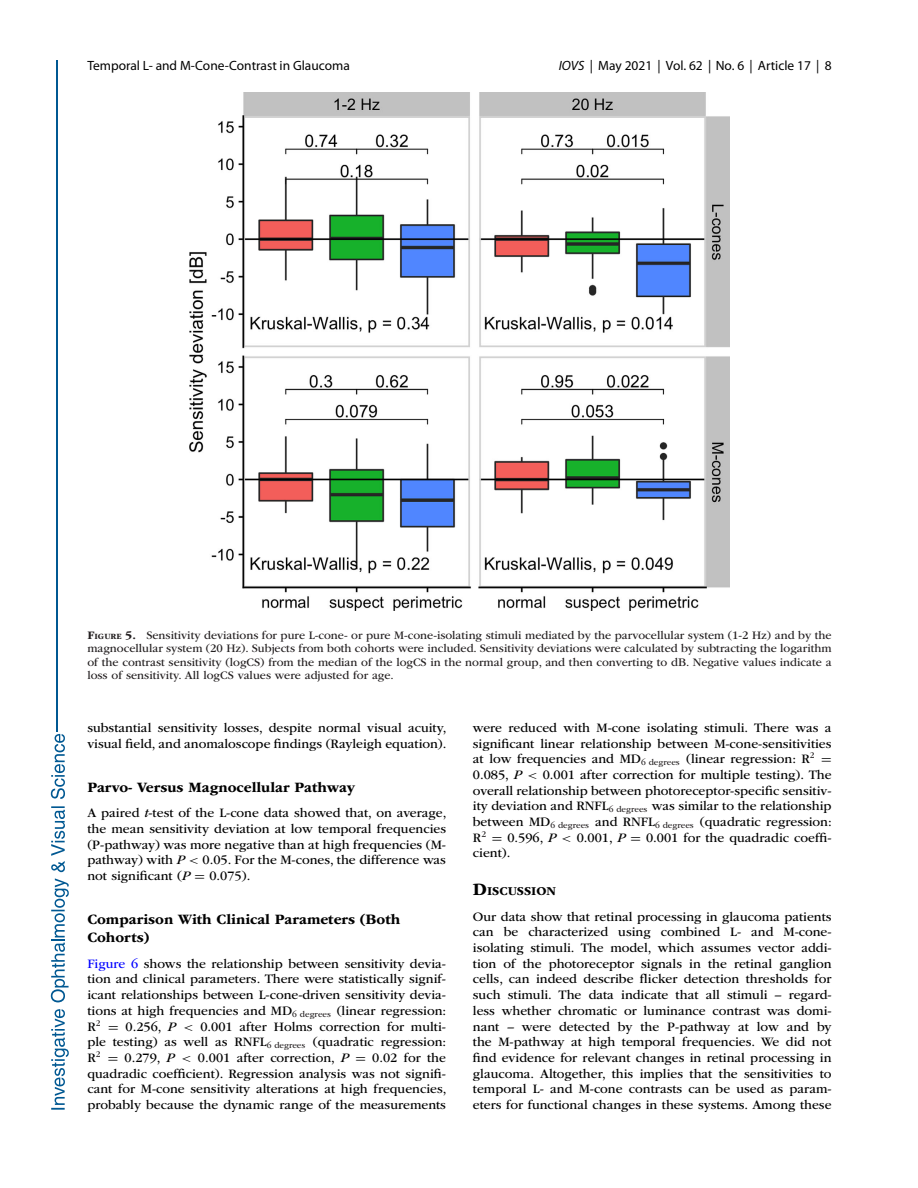
<style>
.page{position:relative;width:918px;height:1188px;background:#fff}
.page>*{position:absolute;margin:0;border:0;box-sizing:border-box;transform-origin:0 0}
.t1{font:700 15px/18px "ITC Garamond Std";color:#000}
.t2{font:13.5px/15.8px "ITC Garamond Std";color:#000;text-align:justify}
.t3{font:13.5px "Myriad Pro";color:#000}
.t4{font:700 12.6px "ITC Garamond Std";color:#000}
.t5{font:12px/13.5px "ITC Garamond Std";color:#231f20;text-align:justify}
.s1{font-style:italic}
.s2{font-weight:700}
.s3{font-weight:700;font-size:8.4px}
.s4{font-family:"RMTMI"}
.s5{font-family:"MTSY"}
.s6{color:#00f}
.s7{font-size:18px}
</style>
<div class="page">
<hr style="left:57px;top:60px;width:1px;height:672px;background:#005892">
<svg style="left:51px;top:734px;width:18px;height:376px"></svg>
<img style="left:189px;top:93px;width:540px;height:518px">
<p class="t3" style="left:87px;top:57px;width:264px">Temporal L- and M-Cone-Contrast in Glaucoma</p>
<p class="t3" style="left:559px;top:57px;width:274px"><span class="s1">IOVS</span> | May 2021 | Vol. 62 | No. 6 | Article 17 | 8</p>
<p class="t5" style="left:87px;top:629px;width:746px"><span class="s2">F</span><span class="s3">IGURE</span> <span class="s2">5.</span> Sensitivity deviations for pure L-cone- or pure M-cone-isolating stimuli mediated by the parvocellular system (1-2 Hz) and by the magnocellular system (20 Hz). Subjects from both cohorts were included. Sensitivity deviations were calculated by subtracting the logarithm of the contrast sensitivity (logCS) from the median of the logCS in the normal group, and then converting to dB. Negative values indicate a loss of sensitivity. All logCS values were adjusted for age.</p>
<p class="t2" style="left:87px;top:721px;width:361px">substantial sensitivity losses, despite normal visual acuity, visual field, and anomaloscope findings (Rayleigh equation).</p>
<p class="t1" style="left:87px;top:779px;width:269px">Parvo- Versus Magnocellular Pathway</p>
<p class="t2" style="left:87px;top:806px;width:361px">A paired <span class="s1">t</span>-test of the L-cone data showed that, on average, the mean sensitivity deviation at low temporal frequencies (P-pathway) was more negative than at high frequencies (M&shy;pathway) with <span class="s1">P</span> <span class="s4">&lt;</span> 0.05. For the M-cones, the difference was not significant (<span class="s1">P</span> <span class="s5">=</span> 0.075).</p>
<p class="t1" style="left:87px;top:912px;width:314px">Comparison With Clinical Parameters (Both<br>Cohorts)</p>
<p class="t2" style="left:87px;top:957px;width:361px"><span class="s6">Figure 6</span> shows the relationship between sensitivity devia&shy;tion and clinical parameters. There were statistically signif&shy;icant relationships between L-cone-driven sensitivity devia&shy;tions at high frequencies and MD<sub>6</sub> <sub>degrees</sub> (linear regression:<br>R<sup>2</sup> <span class="s5">=</span> 0.256, <span class="s1">P</span> <span class="s4">&lt;</span> 0.001 after Holms correction for multi&shy;ple testing) as well as RNFL<sub>6</sub> <sub>degrees</sub> (quadratic regression:<br>R<sup>2</sup> <span class="s5">=</span> 0.279, <span class="s1">P</span> <span class="s4">&lt;</span> 0.001 after correction, <span class="s1">P</span> <span class="s5">=</span> 0.02 for the quadradic coefficient). Regression analysis was not signifi&shy;cant for M-cone sensitivity alterations at high frequencies, probably because the dynamic range of the measurements</p>
<p class="t2" style="left:473px;top:721px;width:360px">were reduced with M-cone isolating stimuli. There was a significant linear relationship between M-cone-sensitivities at low frequencies and MD<sub>6</sub> <sub>degrees</sub> (linear regression: R<sup>2</sup> <span class="s5">= </span>0.085, <span class="s1">P</span> <span class="s4">&lt;</span> 0.001 after correction for multiple testing). The overall relationship between photoreceptor-specific sensitiv&shy;ity deviation and RNFL<sub>6</sub> <sub>degrees</sub> was similar to the relationship between MD<sub>6</sub> <sub>degrees</sub> and RNFL<sub>6</sub> <sub>degrees</sub> (quadratic regression:<br>R<sup>2</sup> <span class="s5">=</span> 0.596, <span class="s1">P</span> <span class="s4">&lt;</span> 0.001, <span class="s1">P</span> <span class="s5">=</span> 0.001 for the quadradic coeffi&shy;cient).</p>
<p class="t4" style="left:473px;top:886px;width:85px"><span class="s7">D</span>ISCUSSION</p>
<p class="t2" style="left:473px;top:910px;width:360px">Our data show that retinal processing in glaucoma patients can be characterized using combined L- and M-cone&shy;isolating stimuli. The model, which assumes vector addi&shy;tion of the photoreceptor signals in the retinal ganglion cells, can indeed describe flicker detection thresholds for such stimuli. The data indicate that all stimuli – regard&shy;less whether chromatic or luminance contrast was domi&shy;nant – were detected by the P-pathway at low and by the M-pathway at high temporal frequencies. We did not find evidence for relevant changes in retinal processing in glaucoma. Altogether, this implies that the sensitivities to temporal L- and M-cone contrasts can be used as param&shy;eters for functional changes in these systems. Among these</p>
</div>
